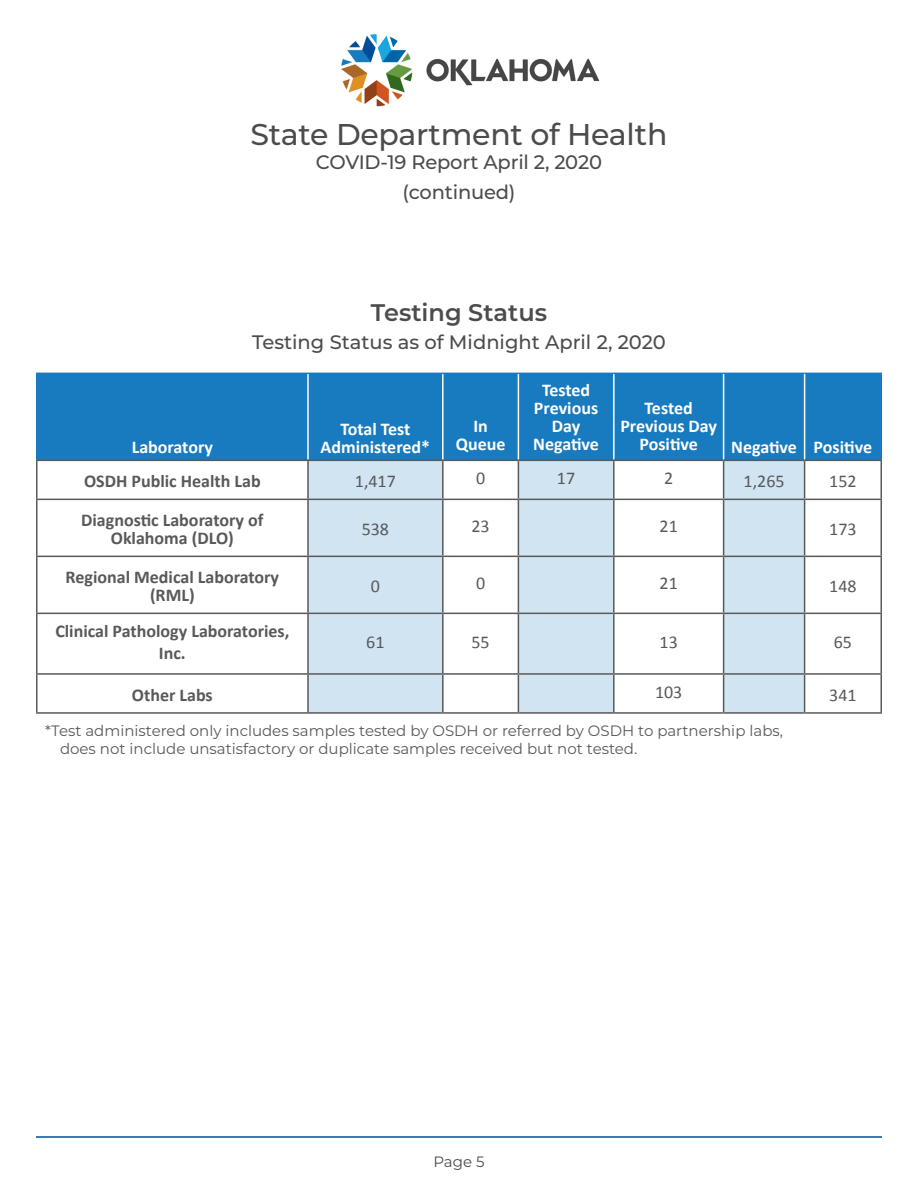
<style>
.page{position:relative;width:918px;height:1188px;background:#fff}
.page>*{position:absolute;margin:0;border:0;box-sizing:border-box;transform-origin:0 0}
.t1{font:500 30px "Montserrat";letter-spacing:-.01em;color:#4b4c4d}
.Cell_Text_Style{font:600 24px "Montserrat";color:#4b4c4d}
.Cell_Text_Style-2{font:500 19.5px/30px "Montserrat";letter-spacing:-.005em;color:#4b4c4d;text-align:center}
.Table_2_cells{font:700 18px/18px "Calibri";color:#58595b;text-align:center}
.New_Table_Labels{font:700 18px/18px "Calibri";color:#fff;text-align:center}
.Table_2_cells-2{font:18px "Calibri";color:#58595b}
.t2{font:15px/18px "Montserrat";color:#58595b}
.t3{font:15px "Montserrat";color:#4b4c4d}
</style>
<div class="page">
<img style="left:341px;top:34px;width:259px;height:73px">
<hr style="left:36px;top:1136px;width:846px;height:2px;background:#004e99">
<div style="left:38px;top:374px;width:842px;height:86px;background:#187bbf"></div>
<svg style="left:38px;top:461px;width:842px;height:251px"></svg>
<svg style="left:309px;top:461px;width:495px;height:251px;fill:#d1e4f2"></svg>
<hr style="left:36px;top:373px;width:272px;height:1px;background:#187bbf">
<hr style="left:36px;top:374px;width:2px;height:86px;background:#187bbf">
<hr style="left:308px;top:373px;width:135px;height:1px;background:#187bbf">
<hr style="left:443px;top:373px;width:75px;height:1px;background:#187bbf">
<hr style="left:518px;top:373px;width:96px;height:1px;background:#187bbf">
<hr style="left:614px;top:373px;width:110px;height:1px;background:#187bbf">
<hr style="left:724px;top:373px;width:81px;height:1px;background:#187bbf">
<hr style="left:805px;top:373px;width:77px;height:1px;background:#187bbf">
<hr style="left:880px;top:374px;width:2px;height:86px;background:#187bbf">
<hr style="left:307px;top:374px;width:2px;height:86px;background:#fff">
<hr style="left:442px;top:374px;width:2px;height:86px;background:#fff">
<hr style="left:518px;top:374px;width:1px;height:86px;background:#fff">
<hr style="left:613px;top:374px;width:2px;height:86px;background:#fff">
<hr style="left:723px;top:374px;width:1px;height:86px;background:#fff">
<hr style="left:804px;top:374px;width:1px;height:86px;background:#fff">
<hr style="left:36px;top:460px;width:272px;height:1px;background:#58595b">
<hr style="left:308px;top:460px;width:135px;height:1px;background:#58595b">
<hr style="left:443px;top:460px;width:75px;height:1px;background:#58595b">
<hr style="left:518px;top:460px;width:96px;height:1px;background:#58595b">
<hr style="left:614px;top:460px;width:110px;height:1px;background:#58595b">
<hr style="left:724px;top:460px;width:81px;height:1px;background:#58595b">
<hr style="left:805px;top:460px;width:77px;height:1px;background:#58595b">
<hr style="left:36px;top:461px;width:2px;height:38px;background:#58595b">
<hr style="left:307px;top:461px;width:2px;height:38px;background:#58595b">
<hr style="left:442px;top:461px;width:2px;height:38px;background:#58595b">
<hr style="left:518px;top:461px;width:1px;height:38px;background:#58595b">
<hr style="left:613px;top:461px;width:2px;height:38px;background:#58595b">
<hr style="left:723px;top:461px;width:1px;height:38px;background:#58595b">
<hr style="left:804px;top:461px;width:1px;height:38px;background:#58595b">
<hr style="left:880px;top:461px;width:2px;height:38px;background:#58595b">
<hr style="left:36px;top:499px;width:272px;height:1px;background:#58595b">
<hr style="left:36px;top:500px;width:2px;height:56px;background:#58595b">
<hr style="left:308px;top:499px;width:135px;height:1px;background:#58595b">
<hr style="left:307px;top:500px;width:2px;height:56px;background:#58595b">
<hr style="left:443px;top:499px;width:75px;height:1px;background:#58595b">
<hr style="left:442px;top:500px;width:2px;height:56px;background:#58595b">
<hr style="left:518px;top:499px;width:96px;height:1px;background:#58595b">
<hr style="left:518px;top:500px;width:1px;height:56px;background:#58595b">
<hr style="left:614px;top:499px;width:110px;height:1px;background:#58595b">
<hr style="left:613px;top:500px;width:2px;height:56px;background:#58595b">
<hr style="left:724px;top:499px;width:81px;height:1px;background:#58595b">
<hr style="left:723px;top:500px;width:1px;height:56px;background:#58595b">
<hr style="left:805px;top:499px;width:77px;height:1px;background:#58595b">
<hr style="left:804px;top:500px;width:1px;height:56px;background:#58595b">
<hr style="left:880px;top:500px;width:2px;height:56px;background:#58595b">
<hr style="left:36px;top:556px;width:272px;height:1px;background:#58595b">
<hr style="left:36px;top:557px;width:2px;height:56px;background:#58595b">
<hr style="left:308px;top:556px;width:135px;height:1px;background:#58595b">
<hr style="left:307px;top:557px;width:2px;height:56px;background:#58595b">
<hr style="left:443px;top:556px;width:75px;height:1px;background:#58595b">
<hr style="left:442px;top:557px;width:2px;height:56px;background:#58595b">
<hr style="left:518px;top:556px;width:96px;height:1px;background:#58595b">
<hr style="left:518px;top:557px;width:1px;height:56px;background:#58595b">
<hr style="left:614px;top:556px;width:110px;height:1px;background:#58595b">
<hr style="left:613px;top:557px;width:2px;height:56px;background:#58595b">
<hr style="left:724px;top:556px;width:81px;height:1px;background:#58595b">
<hr style="left:723px;top:557px;width:1px;height:56px;background:#58595b">
<hr style="left:805px;top:556px;width:77px;height:1px;background:#58595b">
<hr style="left:804px;top:557px;width:1px;height:56px;background:#58595b">
<hr style="left:880px;top:557px;width:2px;height:56px;background:#58595b">
<hr style="left:36px;top:613px;width:272px;height:1px;background:#58595b">
<hr style="left:36px;top:614px;width:2px;height:59px;background:#58595b">
<hr style="left:308px;top:613px;width:135px;height:1px;background:#58595b">
<hr style="left:307px;top:614px;width:2px;height:59px;background:#58595b">
<hr style="left:443px;top:613px;width:75px;height:1px;background:#58595b">
<hr style="left:442px;top:614px;width:2px;height:59px;background:#58595b">
<hr style="left:518px;top:613px;width:96px;height:1px;background:#58595b">
<hr style="left:518px;top:614px;width:1px;height:59px;background:#58595b">
<hr style="left:614px;top:613px;width:110px;height:1px;background:#58595b">
<hr style="left:613px;top:614px;width:2px;height:59px;background:#58595b">
<hr style="left:724px;top:613px;width:81px;height:1px;background:#58595b">
<hr style="left:723px;top:614px;width:1px;height:59px;background:#58595b">
<hr style="left:805px;top:613px;width:77px;height:1px;background:#58595b">
<hr style="left:804px;top:614px;width:1px;height:59px;background:#58595b">
<hr style="left:880px;top:614px;width:2px;height:59px;background:#58595b">
<hr style="left:36px;top:673px;width:272px;height:2px;background:#58595b">
<hr style="left:36px;top:675px;width:2px;height:37px;background:#58595b">
<hr style="left:308px;top:673px;width:135px;height:2px;background:#58595b">
<hr style="left:307px;top:675px;width:2px;height:37px;background:#58595b">
<hr style="left:443px;top:673px;width:75px;height:2px;background:#58595b">
<hr style="left:442px;top:675px;width:2px;height:37px;background:#58595b">
<hr style="left:518px;top:673px;width:96px;height:2px;background:#58595b">
<hr style="left:518px;top:675px;width:1px;height:37px;background:#58595b">
<hr style="left:614px;top:673px;width:110px;height:2px;background:#58595b">
<hr style="left:613px;top:675px;width:2px;height:37px;background:#58595b">
<hr style="left:724px;top:673px;width:81px;height:2px;background:#58595b">
<hr style="left:723px;top:675px;width:1px;height:37px;background:#58595b">
<hr style="left:805px;top:673px;width:77px;height:2px;background:#58595b">
<hr style="left:804px;top:675px;width:1px;height:37px;background:#58595b">
<hr style="left:880px;top:675px;width:2px;height:37px;background:#58595b">
<hr style="left:36px;top:712px;width:272px;height:2px;background:#58595b">
<hr style="left:308px;top:712px;width:135px;height:2px;background:#58595b">
<hr style="left:443px;top:712px;width:75px;height:2px;background:#58595b">
<hr style="left:518px;top:712px;width:96px;height:2px;background:#58595b">
<hr style="left:614px;top:712px;width:110px;height:2px;background:#58595b">
<hr style="left:724px;top:712px;width:81px;height:2px;background:#58595b">
<hr style="left:805px;top:712px;width:77px;height:2px;background:#58595b">
<h1 class="t1" style="left:251px;top:113px;width:418px">State Department of Health</h1>
<h3 class="Cell_Text_Style-2" style="left:316px;top:146px;width:288px">COVID-19 Report April 2, 2020 (continued)</h3>
<p class="New_Table_Labels" style="left:132px;top:438px;width:83px">Laboratory</p>
<p class="Cell_Text_Style" style="left:371px;top:295px;width:178px">Testing Status</p>
<p class="Cell_Text_Style-2" style="left:252px;top:327px;width:415px">Testing Status as of Midnight April 2, 2020</p>
<p class="New_Table_Labels" style="left:321px;top:420px;width:111px">Total Test<br>Administered*</p>
<p class="New_Table_Labels" style="left:456px;top:417px;width:51px">In<br>Queue</p>
<p class="New_Table_Labels" style="left:533px;top:381px;width:67px">Tested<br>Previous<br>Day<br>Negative</p>
<p class="New_Table_Labels" style="left:620px;top:399px;width:98px">Tested<br>Previous Day</p>
<p class="New_Table_Labels" style="left:639px;top:435px;width:60px">Positive</p>
<p class="New_Table_Labels" style="left:731px;top:438px;width:67px">Negative</p>
<p class="New_Table_Labels" style="left:814px;top:438px;width:60px">Positive</p>
<p class="Table_2_cells" style="left:84px;top:472px;width:178px">OSDH Public Health Lab</p>
<p class="Table_2_cells-2" style="left:355px;top:470px;width:43px">1,417</p>
<p class="Table_2_cells-2" style="left:476px;top:467px;width:11px">0</p>
<p class="Table_2_cells-2" style="left:557px;top:467px;width:20px">17</p>
<p class="Table_2_cells-2" style="left:664px;top:467px;width:11px">2</p>
<p class="Table_2_cells-2" style="left:744px;top:470px;width:43px">1,265</p>
<p class="Table_2_cells-2" style="left:829px;top:470px;width:29px">152</p>
<p class="Table_2_cells" style="left:81px;top:511px;width:184px">Diagnostic Laboratory of<br>Oklahoma (DLO)</p>
<p class="Table_2_cells-2" style="left:362px;top:518px;width:29px">538</p>
<p class="Table_2_cells-2" style="left:471px;top:515px;width:20px">23</p>
<p class="Table_2_cells-2" style="left:660px;top:515px;width:20px">21</p>
<p class="Table_2_cells-2" style="left:829px;top:518px;width:29px">173</p>
<p class="Table_2_cells" style="left:66px;top:568px;width:215px">Regional Medical Laboratory (RML)</p>
<p class="Table_2_cells-2" style="left:371px;top:575px;width:11px">0</p>
<p class="Table_2_cells-2" style="left:476px;top:572px;width:11px">0</p>
<p class="Table_2_cells-2" style="left:660px;top:572px;width:20px">21</p>
<p class="Table_2_cells-2" style="left:829px;top:575px;width:29px">148</p>
<p class="Table_2_cells" style="left:55px;top:621px;width:236px;line-height:21.6px">Clinical Pathology Laboratories,<br>Inc.</p>
<p class="Table_2_cells-2" style="left:366px;top:631px;width:20px">61</p>
<p class="Table_2_cells-2" style="left:471px;top:631px;width:20px">55</p>
<p class="Table_2_cells-2" style="left:660px;top:631px;width:20px">13</p>
<p class="Table_2_cells-2" style="left:834px;top:631px;width:20px">65</p>
<p class="Table_2_cells" style="left:132px;top:686px;width:82px">Other Labs</p>
<p class="Table_2_cells-2" style="left:655px;top:681px;width:29px">103</p>
<p class="Table_2_cells-2" style="left:829px;top:684px;width:29px">341</p>
<p class="t2" style="left:60px;top:721px;width:725px;text-indent:-15px">*Test administered only includes samples tested by OSDH or referred by OSDH to partnership labs, does not include unsatisfactory or duplicate samples received but not tested.</p>
<p class="t3" style="left:433px;top:1151px;width:53px">Page 5</p>
</div>
